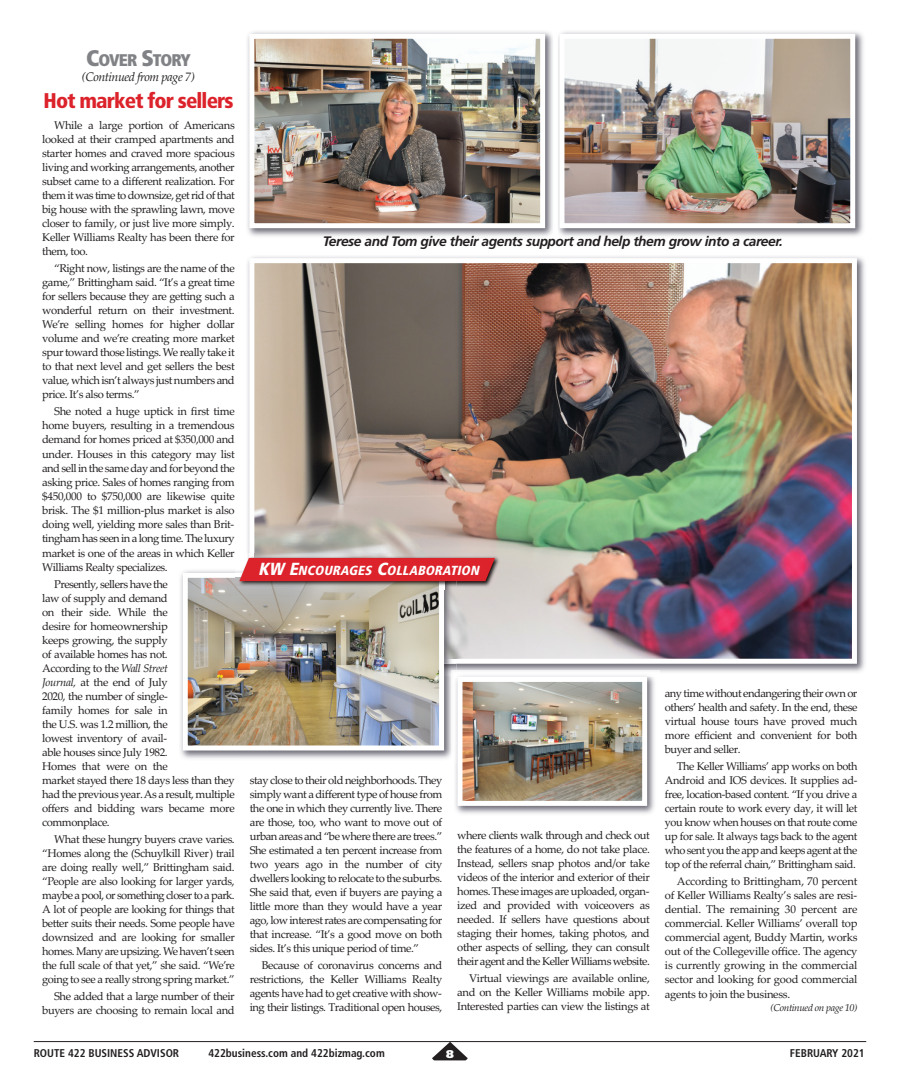
<style>
.page{position:relative;width:900px;height:1092px;background:#fff}
.page>*{position:absolute;margin:0;border:0;box-sizing:border-box;transform-origin:0 0}
.t1{font:900 condensed 21.25px "Frutiger";letter-spacing:-.04em;color:#dc222a}
.t2{font:900 condensed 16.88px "Frutiger";letter-spacing:-.065em;color:#808285}
.t3{font:italic 700 13.75px "Frutiger";letter-spacing:-.03em;color:#231f20}
.t4{font:italic 900 condensed 13.12px "Frutiger";color:#fff}
.t5{font:italic 12.5px "Palatino Linotype";letter-spacing:-.04em;color:#231f20}
.t6{font:11.25px/14px "Palatino Linotype";letter-spacing:-.04em;color:#231f20;text-align:justify}
.t7{font:700 condensed 11.25px "Frutiger";color:#231f20}
.t8{font:900 11.25px "Frutiger";color:#fff}
.t9{font:italic 10px "Palatino Linotype";letter-spacing:-.04em;color:#231f20}
.s1{font-size:22.5px}
.s2{font-style:italic}
.s3{font-size:17.5px}
</style>
<div class="page">
<hr style="left:34px;top:1041px;width:832px;height:1px;background:#231f20">
<svg style="left:432px;top:1041px;width:36px;height:19px"></svg>
<img style="left:455px;top:676px;width:200px;height:138px">
<img style="left:464px;top:682px;width:177px;height:117px">
<div style="left:458px;top:676px;width:189px;height:129px;border:5px solid #fff"></div>
<img style="left:247px;top:31px;width:617px;height:205px">
<img style="left:255px;top:40px;width:284px;height:182px">
<div style="left:249px;top:34px;width:296px;height:194px;border:5px solid #fff"></div>
<img style="left:565px;top:40px;width:284px;height:182px">
<div style="left:559px;top:34px;width:296px;height:194px;border:5px solid #fff"></div>
<img style="left:247px;top:256px;width:618px;height:416px">
<img style="left:457px;top:670px;width:203px;height:6px">
<img style="left:255px;top:264px;width:596px;height:393px">
<div style="left:249px;top:258px;width:608px;height:405px;border:5px solid #fff"></div>
<img style="left:180px;top:570px;width:63px;height:189px">
<img style="left:243px;top:663px;width:214px;height:100px">
<svg style="left:451px;top:670px;width:6px;height:6px"></svg>
<img style="left:444px;top:658px;width:13px;height:5px">
<img style="left:444px;top:590px;width:13px;height:68px">
<img style="left:189px;top:578px;width:249px;height:166px">
<div style="left:183px;top:572px;width:261px;height:178px;border:5px solid #fff"></div>
<img style="left:495px;top:553px;width:9px;height:37px">
<svg style="left:235px;top:553px;width:260px;height:37px;background:#ca5a5d"></svg>
<h2 class="t2" style="left:86px;top:54px;width:106px"><span class="s1">C</span>OVER <span class="s1">S</span>TORY</h2>
<p class="t5" style="left:82px;top:70px;width:114px">(Continued from page 7)</p>
<h1 class="t1" style="left:43px;top:92px;width:192px">Hot market for sellers</h1>
<p class="t6" style="left:42px;top:118px;width:194px;text-indent:12px">While a large portion of Americans looked at their cramped apartments and starter homes and craved more spacious living and working arrangements, another subset came to a different realization. For them it was time to downsize, get rid of that big house with the sprawling lawn, move closer to family, or just live more simply.<br>Keller Williams Realty has been there for them, too.</p>
<p class="t6" style="left:42px;top:261px;width:194px;text-indent:12px">“Right now, listings are the name of the game,” Brittingham said. “It’s a great time for sellers because they are getting such a wonderful return on their investment.<br>We’re selling homes for higher dollar volume and we’re creating more market spur toward those listings. We really take it to that next level and get sellers the best value, which isn’t always just numbers and price. It’s also terms.”</p>
<p class="t6" style="left:42px;top:404px;width:194px;text-indent:12px">She noted a huge uptick in first time home buyers, resulting in a tremendous demand for homes priced at $350,000 and under. Houses in this category may list and sell in the same day and for beyond the asking price. Sales of homes ranging from $450,000 to $750,000 are likewise quite brisk. The $1 million-plus market is also doing well, yielding more sales than Brit&shy;tingham has seen in a long time. The luxury market is one of the areas in which Keller Williams Realty specializes.</p>
<p class="t6" style="left:42px;top:577px;width:194px;text-align:left;text-indent:12px">Presently, sellers have the<br>law of supply and demand<br>on their side. While the<br>desire for homeownership<br>keeps growing, the supply<br>of available homes has not.<br>According to the <span class="s2">Wall Street<br>Journal,</span> at the end of July<br>2020, the number of single-<br>family homes for sale in<br>the U.S. was 1.2 million, the<br>lowest inventory of avail-<br>able houses since July 1982.<br>Homes that were on the<br>market stayed there 18 days less than they had the previous year.As a result, multiple offers and bidding wars became more commonplace.</p>
<p class="t6" style="left:42px;top:832px;width:194px;text-indent:12px">What these hungry buyers crave varies. “Homes along the (Schuylkill River) trail are doing really well,” Brittingham said. “People are also looking for larger yards, maybe a pool, or something closer to a park.<br>A lot of people are looking for things that better suits their needs. Some people have downsized and are looking for smaller homes. Many are upsizing. We haven’t seen the full scale of that yet,” she said. “We’re going to see a really strong spring market.”</p>
<p class="t6" style="left:42px;top:989px;width:194px;text-align:right">She added that a large number of their buyers are choosing to remain local and</p>
<p class="t3" style="left:323px;top:236px;width:462px">Terese and Tom give their agents support and help them grow into a career.</p>
<p class="t4" style="left:258px;top:565px;width:225px"><span class="s3">KW E</span>NCOURAGES <span class="s3">C</span>OLLABORATION</p>
<p class="t6" style="left:250px;top:772px;width:194px">stay close to their old neighborhoods. They simply want a different type of house from the one in which they currently live. There are those, too, who want to move out of urban areas and “be where there are trees.” She estimated a ten percent increase from two years ago in the number of city dwellers looking to relocate to the suburbs.<br>She said that, even if buyers are paying a little more than they would have a year ago, low interest rates are compensating for that increase. “It’s a good move on both sides. It’s this unique period of time.”</p>
<p class="t6" style="left:250px;top:957px;width:194px;text-indent:12px">Because of coronavirus concerns and restrictions, the Keller Williams Realty agents have had to get creative with show&shy;ing their listings. Traditional open houses,</p>
<p class="t6" style="left:457px;top:828px;width:194px">where clients walk through and check out the features of a home, do not take place.<br>Instead, sellers snap photos and/or take videos of the interior and exterior of their homes. These images are uploaded, organ&shy;ized and provided with voiceovers as needed. If sellers have questions about staging their homes, taking photos, and other aspects of selling, they can consult their agent and the Keller Williams website.</p>
<p class="t6" style="left:457px;top:971px;width:194px;text-indent:12px">Virtual viewings are available online, and on the Keller Williams mobile app.<br>Interested parties can view the listings at</p>
<p class="t6" style="left:665px;top:686px;width:194px">any time without endangering their own or others’ health and safety. In the end, these virtual house tours have proved much more efficient and convenient for both buyer and seller.</p>
<p class="t6" style="left:665px;top:759px;width:194px;text-indent:12px">The Keller Williams’ app works on both Android and IOS devices. It supplies ad&shy;free, location-based content. “If you drive a certain route to work every day, it will let you know when houses on that route come up for sale. It always tags back to the agent who sent you the app and keeps agent at the top of the referral chain,” Brittingham said.</p>
<p class="t6" style="left:665px;top:874px;width:194px;text-indent:12px">According to Brittingham, 70 percent of Keller Williams Realty’s sales are resi&shy;dential. The remaining 30 percent are commercial. Keller Williams’ overall top commercial agent, Buddy Martin, works out of the Collegeville office. The agency is currently growing in the commercial sector and looking for good commercial agents to join the business.</p>
<p class="t9" style="left:771px;top:1001px;width:88px">(Continued on page 10)</p>
<p class="t7" style="left:34px;top:1048px;width:147px">ROUTE 422 BUSINESS ADVISOR</p>
<p class="t7" style="left:208px;top:1048px;width:178px">422business.com and 422bizmag.com</p>
<p class="t8" style="left:446px;top:1049px;width:9px">8</p>
<p class="t7" style="left:790px;top:1048px;width:76px">FEBRUARY 2021</p>
</div>
